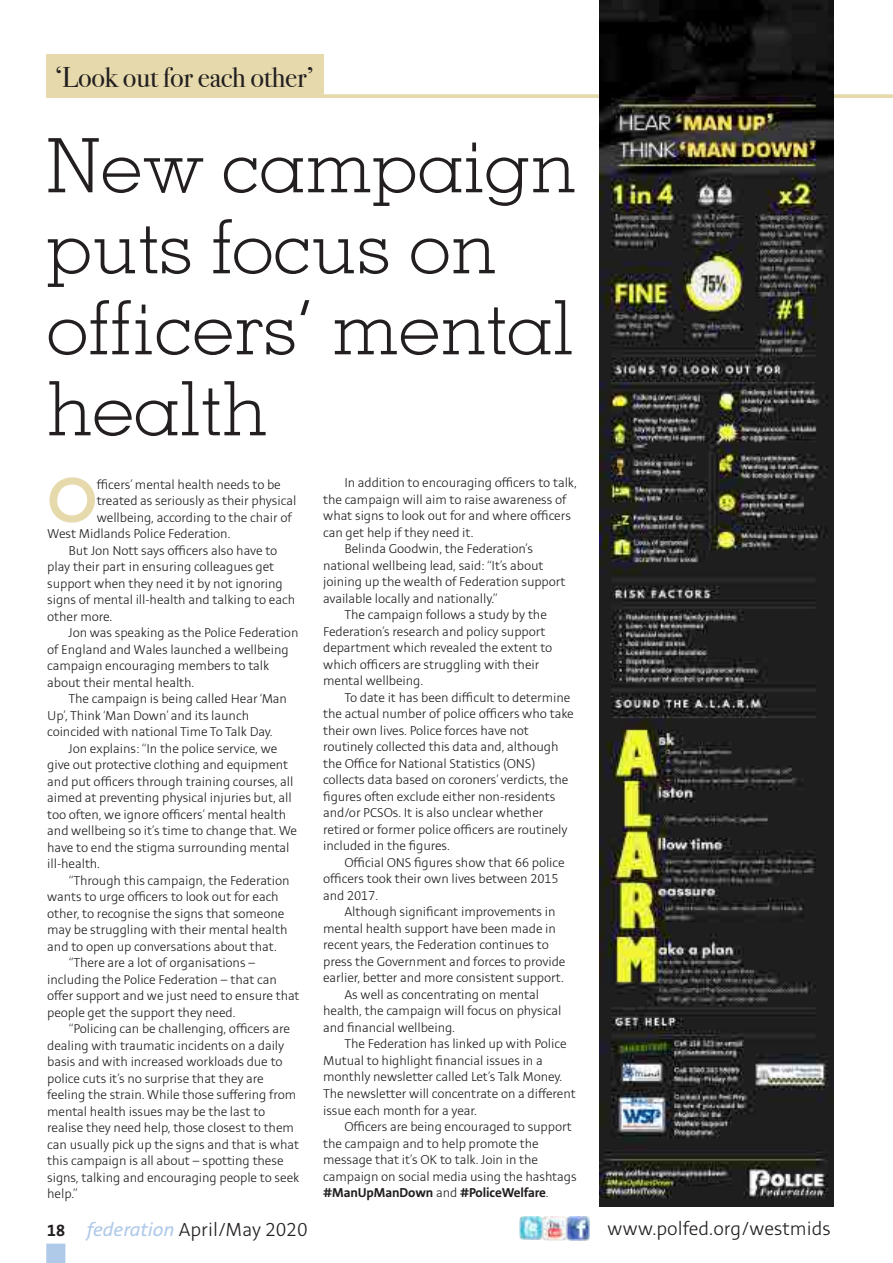
<style>
.page{position:relative;width:893px;height:1263px;background:#fff}
.page>*{position:absolute;margin:0;border:0;box-sizing:border-box;transform-origin:0 0}
.t1{font:300 75px/81px "Memphis";color:#231f20}
.t2{font:700 60px "Memphis";color:#e6daac}
.t3{font:28.5px "Bodoni Svty Two OSITCTT";letter-spacing:-.01em;color:#231f20}
.t4{font:300 21px "Stinnes Sans";color:#231f20}
.t5{font:300 14.25px/16.5px "Stinnes Sans";letter-spacing:-.01em;color:#231f20}
.s1{font-weight:700}
.s2{font-weight:700;font-size:18px}
.s3{font-weight:400;font-style:italic;color:#afcae9}
</style>
<div class="page">
<div style="left:46px;top:1243px;width:19px;height:20px;background:#afcae9"></div>
<img style="left:519px;top:1216px;width:71px;height:24px">
<div style="left:46px;top:55px;width:278px;height:43px;background:#e6daac"></div>
<hr style="left:47px;top:94px;width:846px;height:4px;background:#e6daac">
<img style="left:600px;top:0;width:233px;height:1207px">
<p class="t3" style="left:55px;top:60px;width:260px">‘Look out for each other’</p>
<p class="t1" style="left:46px;top:123px;width:531px">New campaign puts focus on officers’ mental health</p>
<p class="t2" style="left:47px;top:463px;width:51px">O</p>
<p class="t5" style="left:97px;top:476px;width:186px">fficers’ mental health needs to be</p>
<p class="t5" style="left:97px;top:493px;width:201px">treated as seriously as their physical</p>
<p class="t5" style="left:97px;top:509px;width:197px">wellbeing, according to the chair of</p>
<p class="t5" style="left:47px;top:526px;width:185px">West Midlands Police Federation.</p>
<p class="t5" style="left:47px;top:542px;width:249px;text-indent:21px">But Jon Nott says officers also have to play their part in ensuring colleagues get support when they need it by not ignoring signs of mental ill-health and talking to each other more.</p>
<p class="t5" style="left:47px;top:625px;width:253px;text-indent:21px">Jon was speaking as the Police Federation of England and Wales launched a wellbeing campaign encouraging members to talk about their mental health.</p>
<p class="t5" style="left:47px;top:691px;width:241px;text-indent:21px">The campaign is being called Hear ‘Man<br>Up’, Think ‘Man Down’ and its launch coincided with national Time To Talk Day.</p>
<p class="t5" style="left:47px;top:740px;width:251px;text-indent:21px">Jon explains: “In the police service, we give out protective clothing and equipment and put officers through training courses, all aimed at preventing physical injuries but, all too often, we ignore officers’ mental health and wellbeing so it’s time to change that. We have to end the stigma surrounding mental ill-health.</p>
<p class="t5" style="left:47px;top:872px;width:244px;text-indent:21px">“Through this campaign, the Federation wants to urge officers to look out for each other, to recognise the signs that someone may be struggling with their mental health and to open up conversations about that.</p>
<p class="t5" style="left:47px;top:955px;width:254px;text-indent:21px">“There are a lot of organisations – including the Police Federation – that can offer support and we just need to ensure that people get the support they need.</p>
<p class="t5" style="left:47px;top:1021px;width:254px;text-indent:21px">“Policing can be challenging, officers are dealing with traumatic incidents on a daily basis and with increased workloads due to police cuts it’s no surprise that they are feeling the strain. While those suffering from mental health issues may be the last to realise they need help, those closest to them can usually pick up the signs and that is what this campaign is all about – spotting these signs, talking and encouraging people to seek help.”</p>
<p class="t5" style="left:323px;top:475px;width:255px;text-indent:21px">In addition to encouraging officers to talk, the campaign will aim to raise awareness of what signs to look out for and where officers can get help if they need it.</p>
<p class="t5" style="left:323px;top:541px;width:244px;text-indent:21px">Belinda Goodwin, the Federation’s national wellbeing lead, said: “It’s about joining up the wealth of Federation support available locally and nationally.”</p>
<p class="t5" style="left:323px;top:607px;width:231px;text-indent:21px">The campaign follows a study by the Federation’s research and policy support department which revealed the extent to which officers are struggling with their mental wellbeing.</p>
<p class="t5" style="left:323px;top:690px;width:252px;text-indent:21px">To date it has been difficult to determine the actual number of police officers who take their own lives. Police forces have not routinely collected this data and, although the Office for National Statistics (ONS) collects data based on coroners’ verdicts, the figures often exclude either non-residents and/or PCSOs. It is also unclear whether retired or former police officers are routinely included in the figures.</p>
<p class="t5" style="left:323px;top:855px;width:243px;text-indent:21px">Official ONS figures show that 66 police officers took their own lives between 2015 and 2017.</p>
<p class="t5" style="left:323px;top:904px;width:244px;text-indent:21px">Although significant improvements in mental health support have been made in recent years, the Federation continues to press the Government and forces to provide earlier, better and more consistent support.</p>
<p class="t5" style="left:323px;top:987px;width:240px;text-indent:21px">As well as concentrating on mental health, the campaign will focus on physical and financial wellbeing.</p>
<p class="t5" style="left:323px;top:1036px;width:254px;text-indent:21px">The Federation has linked up with Police Mutual to highlight financial issues in a monthly newsletter called Let’s Talk Money.<br>The newsletter will concentrate on a different issue each month for a year.</p>
<p class="t5" style="left:323px;top:1119px;width:255px;text-indent:21px">Officers are being encouraged to support the campaign and to help promote the message that it’s OK to talk. Join in the campaign on social media using the hashtags <span class="s1">#ManUpManDown</span> and <span class="s1">#PoliceWelfare</span>.</p>
<p class="t4" style="left:47px;top:1220px;width:262px"><span class="s2">18</span> <span class="s3">federation</span> April/May 2020</p>
<p class="t4" style="left:608px;top:1219px;width:225px">www.polfed.org/westmids</p>
</div>
